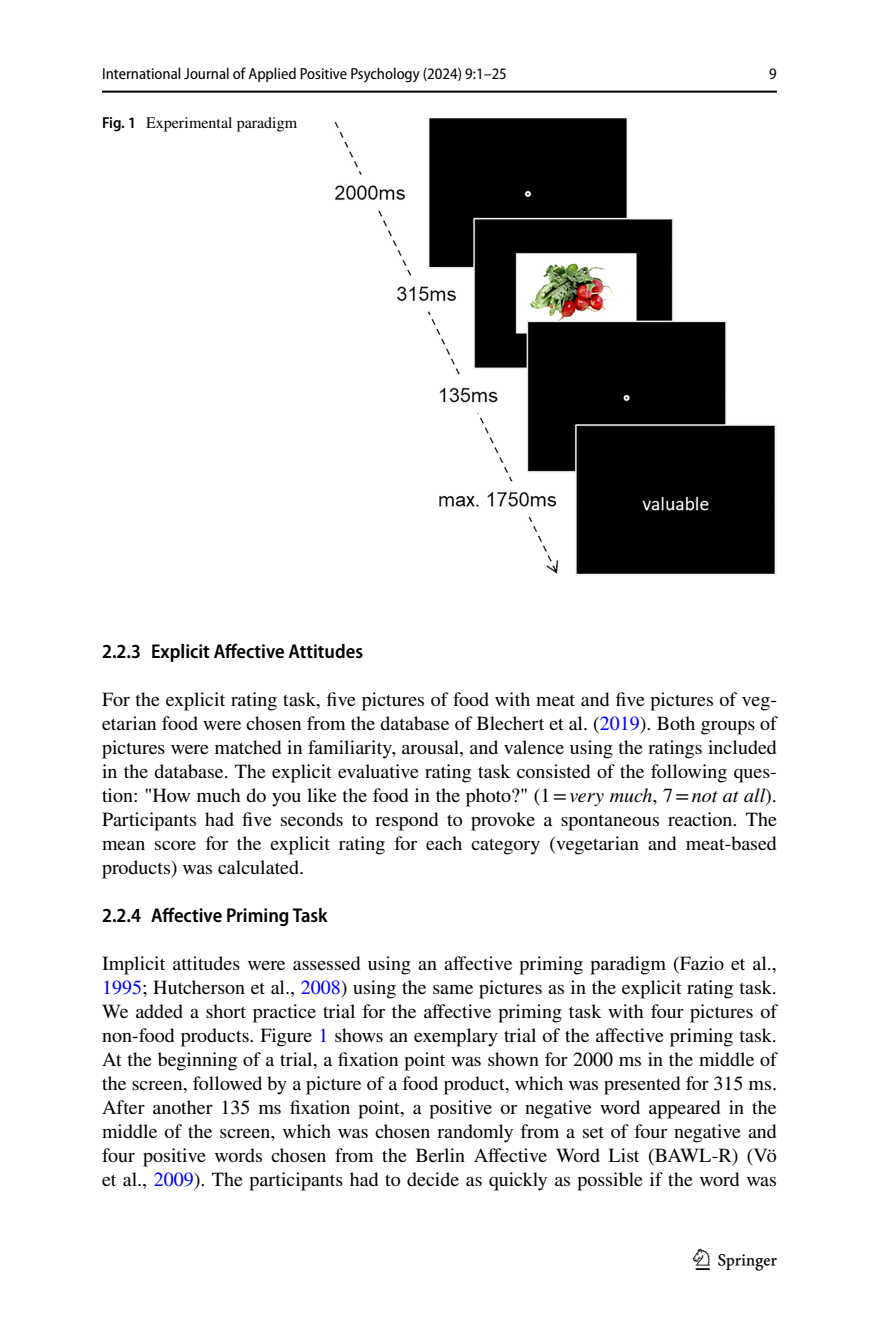
<style>
.page{position:relative;width:879px;height:1333px;background:#fff}
.page>*{position:absolute;margin:0;border:0;box-sizing:border-box;transform-origin:0 0}
.t1{font:30px "Springnew Regular 3";color:#000}
.t2{font:20px/24px "STIX";color:#000;text-align:justify}
.t3{font:600 semi-condensed 20px "Myriad Pro";color:#000}
.t4{font:semi-condensed 16px "Myriad Pro";color:#000}
.t5{font:16px "STIX";color:#000}
.s1{font-family:"Myriad Pro";font-weight:600;font-stretch:semi-condensed}
.s2{color:#00f}
.s3{font-style:italic}
</style>
<div class="page">
<hr style="left:102px;top:91px;width:675px;height:2px;background:#000">
<img style="left:334px;top:118px;width:443px;height:457px">
<p class="t4" style="left:102px;top:65px;width:406px">International Journal of Applied Positive Psychology (2024) 9:1–25</p>
<p class="t5" style="left:102px;top:112px;width:197px"><span class="s1">Fig. 1</span> Experimental paradigm</p>
<p class="t4" style="left:769px;top:65px;width:9px">9</p>
<p class="t3" style="left:102px;top:640px;width:262px">2.2.3 Explicit Affective Attitudes</p>
<p class="t2" style="left:102px;top:688px;width:676px">For the explicit rating task, five pictures of food with meat and five pictures of veg&shy;etarian food were chosen from the database of Blechert et al. (<span class="s2">2019</span>). Both groups of pictures were matched in familiarity, arousal, and valence using the ratings included in the database. The explicit evaluative rating task consisted of the following ques&shy;tion: "How much do you like the food in the photo?" (1=<span class="s3">very much</span>, 7=<span class="s3">not at all</span>).<br>Participants had five seconds to respond to provoke a spontaneous reaction. The mean score for the explicit rating for each category (vegetarian and meat-based products) was calculated.</p>
<p class="t3" style="left:102px;top:904px;width:227px">2.2.4 Affective Priming Task</p>
<p class="t2" style="left:102px;top:952px;width:676px">Implicit attitudes were assessed using an affective priming paradigm (Fazio et al., <span class="s2">1995</span>; Hutcherson et al., <span class="s2">2008</span>) using the same pictures as in the explicit rating task.<br>We added a short practice trial for the affective priming task with four pictures of non-food products. Figure <span class="s2">1</span> shows an exemplary trial of the affective priming task.<br>At the beginning of a trial, a fixation point was shown for 2000 ms in the middle of the screen, followed by a picture of a food product, which was presented for 315 ms.<br>After another 135 ms fixation point, a positive or negative word appeared in the middle of the screen, which was chosen randomly from a set of four negative and four positive words chosen from the Berlin Affective Word List (BAWL-R) (Vö et al., <span class="s2">2009</span>). The participants had to decide as quickly as possible if the word was</p>
<h1 class="t1" style="left:696px;top:1248px;width:83px">1 3</h1>
</div>
